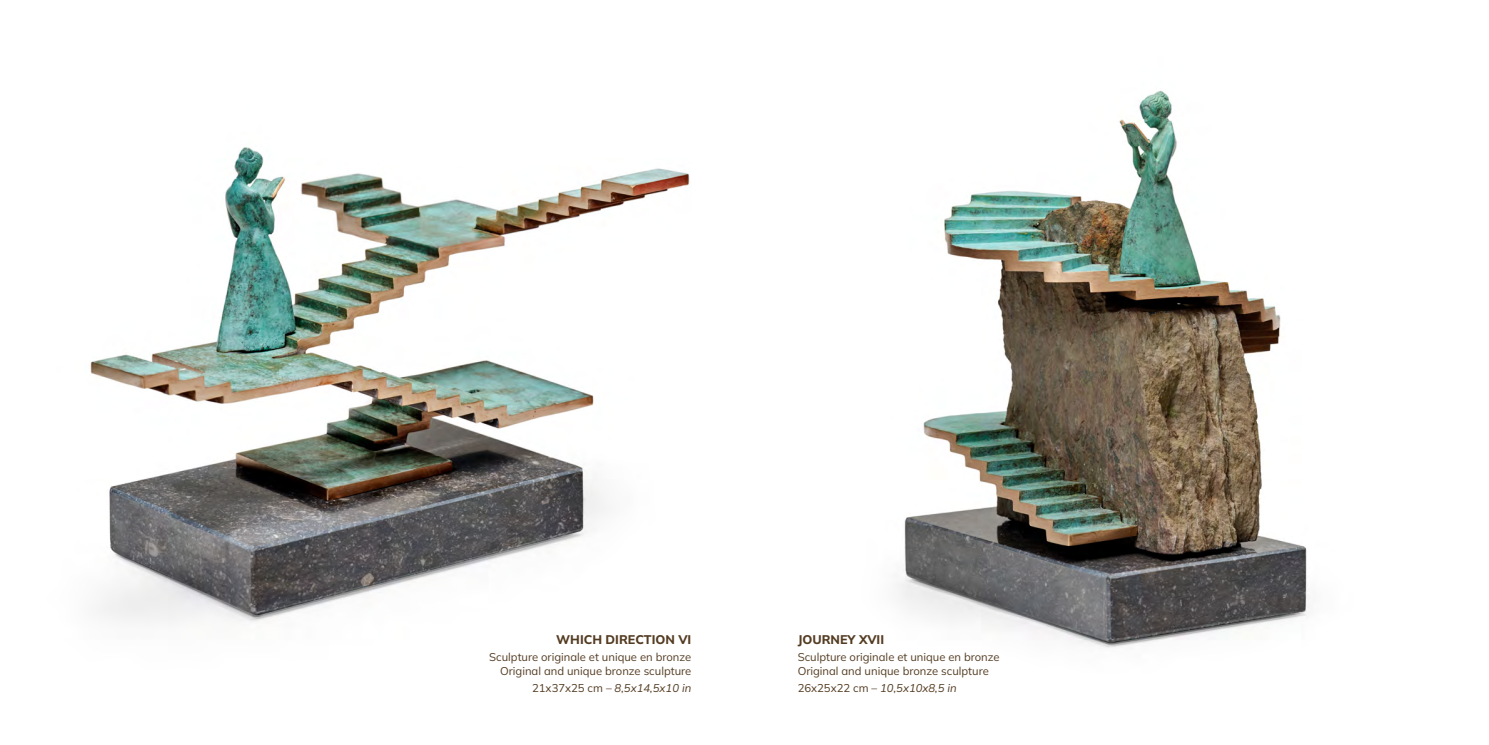
<style>
.page{position:relative;width:1489px;height:745px;background:#fff}
.page>*{position:absolute;margin:0;border:0;box-sizing:border-box;transform-origin:0 0}
.t1{font:800 12.5px "Mulish";color:#543c22}
.t2{font:11.25px/13.5px "Mulish";color:#543c22}
.t3{font:italic 11.25px "Mulish";color:#543c22}
.s1{font-style:normal}
</style>
<div class="page">
<img style="left:90px;top:147px;width:601px;height:476px">
<img style="left:896px;top:91px;width:413px;height:557px">
<p class="t1" style="left:556px;top:630px;width:136px">WHICH DIRECTION VI</p>
<p class="t2" style="left:489px;top:649px;width:203px;text-align:right">Sculpture originale et unique en bronze<br>Original and unique bronze sculpture</p>
<p class="t3" style="left:532px;top:679px;width:161px"><span class="s1">21x37x25 cm –</span> 8,5x14,5x10 in</p>
<p class="t1" style="left:797px;top:630px;width:88px">JOURNEY XVII</p>
<p class="t2" style="left:797px;top:649px;width:203px">Sculpture originale et unique en bronze<br>Original and unique bronze sculpture</p>
<p class="t3" style="left:797px;top:679px;width:161px"><span class="s1">26x25x22 cm –</span> 10,5x10x8,5 in</p>
</div>
